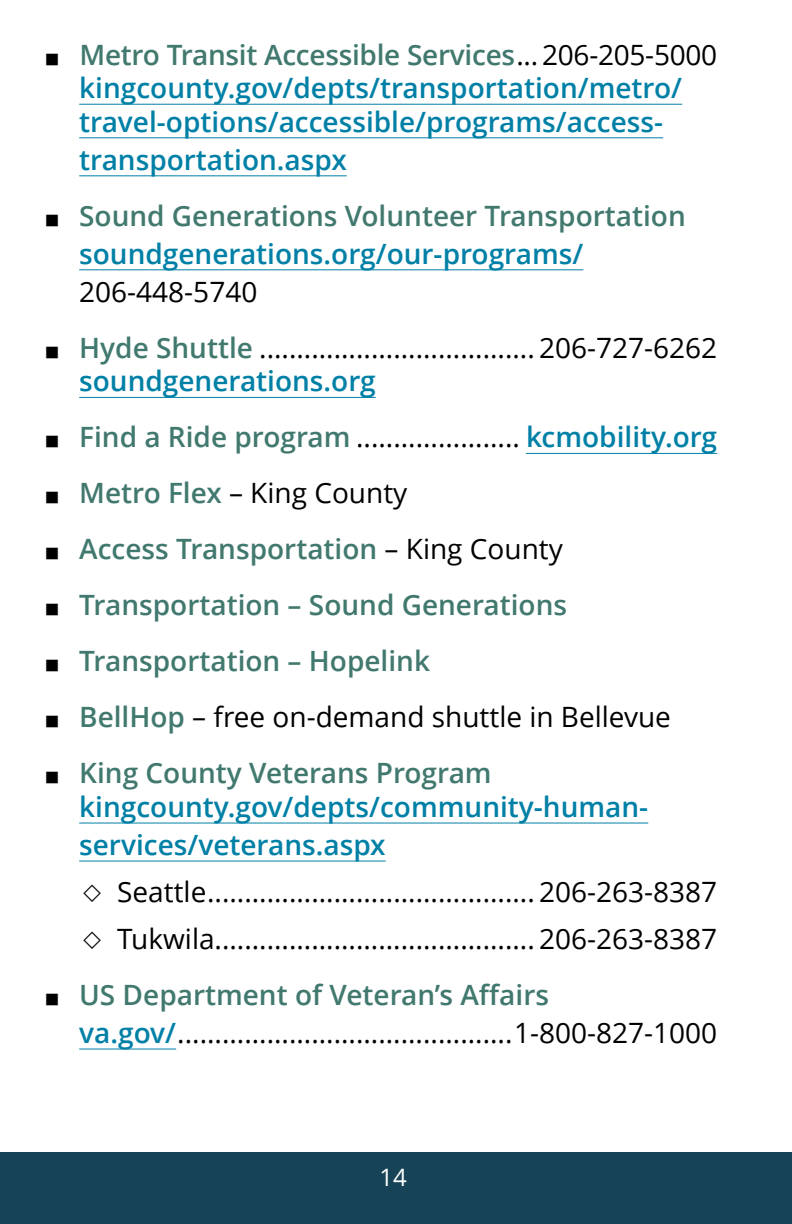
<style>
.page{position:relative;width:792px;height:1224px;background:#fff}
.page>*{position:absolute;margin:0;border:0;box-sizing:border-box;transform-origin:0 0}
.text_with_indent_no_bullet{font:28px "Open Sans";color:#000}
.t1{font:600 28px "Open Sans";color:#42796f}
.text_with_indent_no_bullet-2{font:600 28px/38px "Open Sans";color:#0080a6}
.t2{font:24px "Open Sans";color:#fff}
.s1{color:#000}
.s2{font-weight:400;color:#000}
.s3{font-weight:600;color:#42796f}
.s4{font-weight:600;color:#0080a6}
</style>
<div class="page">
<div style="left:0;top:1153px;width:792px;height:71px;background:#164356"></div>
<hr style="left:79px;top:104px;width:603px;height:1px;background:#0080a6">
<hr style="left:79px;top:137px;width:584px;height:1px;background:#0080a6">
<hr style="left:79px;top:175px;width:268px;height:1px;background:#0080a6">
<hr style="left:79px;top:269px;width:504px;height:1px;background:#0080a6">
<hr style="left:79px;top:397px;width:297px;height:1px;background:#0080a6">
<hr style="left:526px;top:453px;width:191px;height:1px;background:#0080a6">
<hr style="left:79px;top:823px;width:569px;height:1px;background:#0080a6">
<hr style="left:79px;top:861px;width:307px;height:1px;background:#0080a6">
<hr style="left:79px;top:1049px;width:97px;height:1px;background:#0080a6">
<p class="t1" style="left:43px;top:35px;width:676px"><span class="s1">◼</span> Metro Transit Accessible Services<span class="s2">...206-205-5000</span></p>
<p class="text_with_indent_no_bullet-2" style="left:79px;top:71px;width:604px;line-height:33.6px">kingcounty.gov/depts/transportation/metro/ travel-options/accessible/programs/access-</p>
<p class="text_with_indent_no_bullet-2" style="left:79px;top:140px;width:269px">transportation.aspx</p>
<p class="t1" style="left:43px;top:196px;width:644px"><span class="s1">◼</span> Sound Generations Volunteer Transportation</p>
<p class="text_with_indent_no_bullet-2" style="left:79px;top:234px;width:506px">soundgenerations.org/our-programs/<br><span class="s2">206-448-5740</span></p>
<p class="text_with_indent_no_bullet" style="left:43px;top:328px;width:676px">◼ <span class="s3">Hyde Shuttle</span> ..................................... 206-727-6262</p>
<p class="text_with_indent_no_bullet-2" style="left:79px;top:362px;width:298px">soundgenerations.org</p>
<p class="text_with_indent_no_bullet" style="left:43px;top:418px;width:675px">◼ <span class="s3">Find a Ride program</span> ...................... <span class="s4">kcmobility.org</span></p>
<p class="text_with_indent_no_bullet" style="left:43px;top:474px;width:366px">◼ <span class="s3">Metro Flex</span> – King County</p>
<p class="t1" style="left:43px;top:530px;width:521px"><span class="s1">◼</span> Access Transportation <span class="s2">– King County</span></p>
<p class="t1" style="left:43px;top:586px;width:525px"><span class="s1">◼</span> Transportation – Sound Generations</p>
<p class="t1" style="left:43px;top:642px;width:388px"><span class="s1">◼</span> Transportation – Hopelink</p>
<p class="text_with_indent_no_bullet" style="left:43px;top:698px;width:629px">◼ <span class="s3">BellHop</span> – free on-demand shuttle in Bellevue</p>
<p class="t1" style="left:43px;top:754px;width:450px"><span class="s1">◼</span> King County Veterans Program</p>
<p class="text_with_indent_no_bullet-2" style="left:79px;top:787px;width:571px">kingcounty.gov/depts/community-human&shy;services/veterans.aspx</p>
<p class="text_with_indent_no_bullet" style="left:81px;top:873px;width:638px">◇ Seattle............................................ 206-263-8387</p>
<p class="text_with_indent_no_bullet" style="left:81px;top:920px;width:638px">◇ Tukwila........................................... 206-263-8387</p>
<p class="t1" style="left:43px;top:976px;width:507px"><span class="s1">◼</span> US Department of Veteran’s Affairs</p>
<p class="text_with_indent_no_bullet" style="left:79px;top:1014px;width:640px"><span class="s4">va.gov/</span>.............................................1-800-827-1000</p>
<p class="t2" style="left:379px;top:1161px;width:29px">14</p>
</div>
